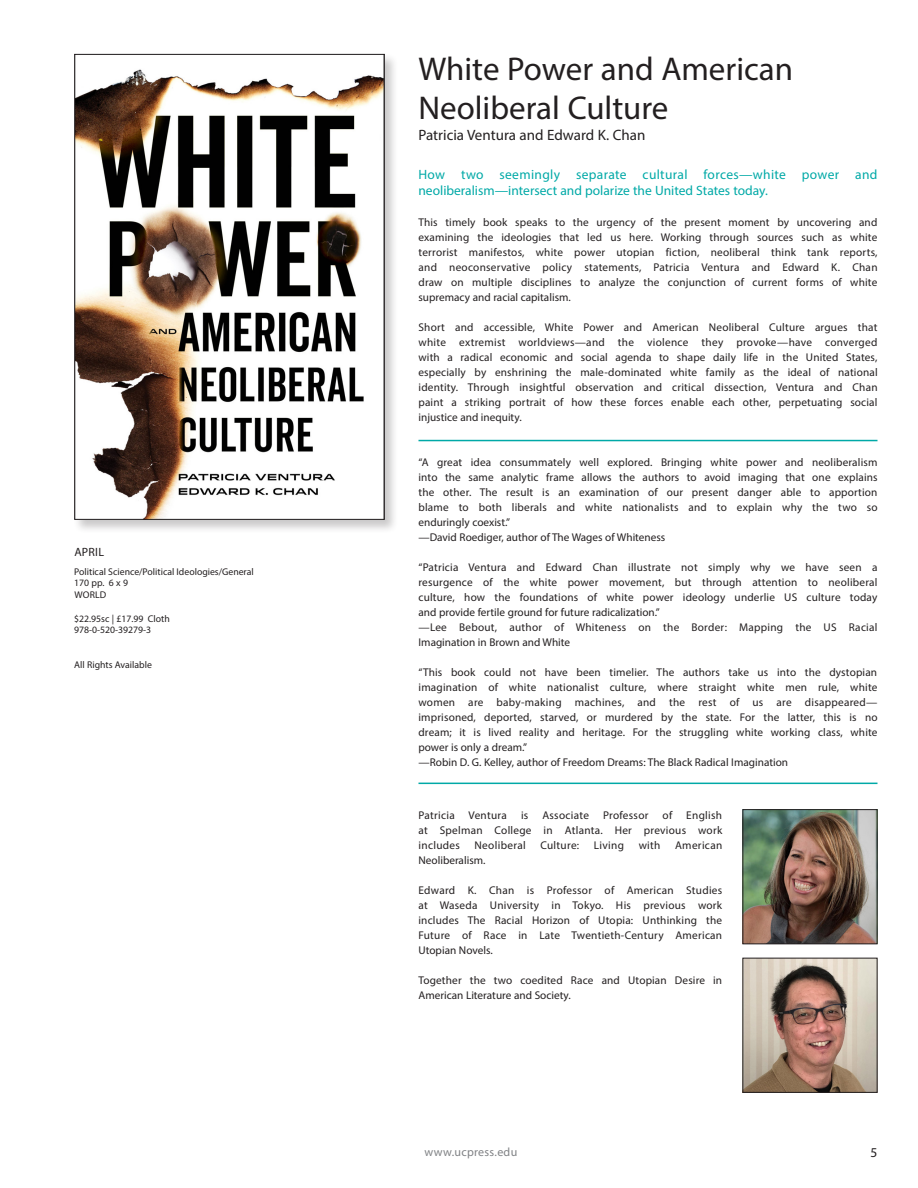
<style>
.page{position:relative;width:918px;height:1188px;background:#fff}
.page>*{position:absolute;margin:0;border:0;box-sizing:border-box;transform-origin:0 0}
.author_bio{font:33px/39px "Myriad Pro";color:#231f20}
.author_bio-2{font:15px "Myriad Pro";color:#231f20}
.author_bio-3{font:13.5px/16.2px "Myriad Pro";color:#00a9a7}
.t1{font:13.5px "Myriad Pro";color:#231f20}
.t2{font:12px "Myriad Pro";letter-spacing:.025em;color:#808285}
.author_bio-4{font:12px "Myriad Pro";letter-spacing:.02em;color:#231f20}
.author_bio-5{font:11.25px/15px "Myriad Pro";letter-spacing:.01em;color:#231f20;text-align:justify}
.author_bio-6{font:11.25px "Myriad Pro";letter-spacing:.03em;color:#231f20}
.author_bio-7{font:9.75px "Myriad Pro";color:#231f20}
</style>
<div class="page">
<div style="left:73px;top:53px;width:326px;height:481px;background:#231f20;opacity:.24"></div>
<img style="left:76px;top:56px;width:307px;height:462px">
<div style="left:74px;top:54px;width:311px;height:466px;border:1px solid #231f20"></div>
<img style="left:744px;top:811px;width:132px;height:131px">
<div style="left:742px;top:809px;width:136px;height:135px;border:1px solid #231f20"></div>
<img style="left:744px;top:960px;width:132px;height:131px">
<div style="left:742px;top:958px;width:136px;height:135px;border:1px solid #231f20"></div>
<hr style="left:418px;top:440px;width:460px;height:1px;background:#00a9a7">
<hr style="left:418px;top:783px;width:460px;height:1px;background:#00a9a7">
<p class="author_bio-4" style="left:74px;top:545px;width:31px">APRIL</p>
<p class="author_bio-7" style="left:74px;top:566px;width:181px">Political Science/Political Ideologies/General</p>
<p class="author_bio-7" style="left:74px;top:577px;width:55px">170 pp. 6 x 9</p>
<p class="author_bio-7" style="left:74px;top:589px;width:34px">WORLD</p>
<p class="author_bio-7" style="left:74px;top:612px;width:97px">$22.95sc | £17.99 Cloth</p>
<p class="author_bio-7" style="left:74px;top:624px;width:78px">978-0-520-39279-3</p>
<p class="author_bio-7" style="left:74px;top:659px;width:79px">All Rights Available</p>
<p class="author_bio" style="left:418px;top:49px;width:376px">White Power and American<br>Neoliberal Culture</p>
<p class="author_bio-2" style="left:418px;top:126px;width:228px">Patricia Ventura and Edward K. Chan</p>
<p class="author_bio-3" style="left:418px;top:166px;width:461px">How two seemingly separate cultural forces—white power and neoliberalism—intersect and polarize the United States today.</p>
<p class="author_bio-5" style="left:418px;top:215px;width:461px">This timely book speaks to the urgency of the present moment by uncovering and examining the ideologies that led us here. Working through sources such as white terrorist manifestos, white power utopian fiction, neoliberal think tank reports, and neoconservative policy statements, Patricia Ventura and Edward K. Chan draw on multiple disciplines to analyze the conjunction of current forms of white supremacy and racial capitalism.</p>
<p class="author_bio-5" style="left:418px;top:320px;width:461px">Short and accessible, White Power and American Neoliberal Culture argues that white extremist worldviews—and the violence they provoke—have converged with a radical economic and social agenda to shape daily life in the United States, especially by enshrining the male-dominated white family as the ideal of national identity. Through insightful observation and critical dissection, Ventura and Chan paint a striking portrait of how these forces enable each other, perpetuating social injustice and inequity.</p>
<p class="author_bio-5" style="left:418px;top:455px;width:461px">“A great idea consummately well explored. Bringing white power and neoliberalism into the same analytic frame allows the authors to avoid imaging that one explains the other. The result is an examination of our present danger able to apportion blame to both liberals and white nationalists and to explain why the two so enduringly coexist.”</p>
<p class="author_bio-5" style="left:418px;top:530px;width:248px">—David Roediger, author of The Wages of Whiteness</p>
<p class="author_bio-5" style="left:418px;top:560px;width:461px">“Patricia Ventura and Edward Chan illustrate not simply why we have seen a resurgence of the white power movement, but through attention to neoliberal culture, how the foundations of white power ideology underlie US culture today and provide fertile ground for future radicalization.”</p>
<p class="author_bio-5" style="left:418px;top:620px;width:461px">—Lee Bebout, author of Whiteness on the Border: Mapping the US Racial<br>Imagination in Brown and White</p>
<p class="author_bio-5" style="left:418px;top:665px;width:461px">“This book could not have been timelier. The authors take us into the dystopian imagination of white nationalist culture, where straight white men rule, white women are baby-making machines, and the rest of us are disappeared— imprisoned, deported, starved, or murdered by the state. For the latter, this is no dream; it is lived reality and heritage. For the struggling white working class, white power is only a dream.”</p>
<p class="author_bio-5" style="left:418px;top:755px;width:371px">—Robin D. G. Kelley, author of Freedom Dreams: The Black Radical Imagination</p>
<p class="author_bio-5" style="left:418px;top:807px;width:305px">Patricia Ventura is Associate Professor of English at Spelman College in Atlanta. Her previous work includes</p>
<p class="author_bio-6" style="left:475px;top:838px;width:53px">Neoliberal</p>
<p class="author_bio-6" style="left:540px;top:838px;width:40px">Culture:</p>
<p class="author_bio-5" style="left:594px;top:837px;width:32px">Living</p>
<p class="author_bio-5" style="left:639px;top:837px;width:23px">with</p>
<p class="author_bio-6" style="left:675px;top:838px;width:49px">American</p>
<p class="author_bio-5" style="left:418px;top:852px;width:69px">Neoliberalism.</p>
<p class="author_bio-5" style="left:418px;top:882px;width:305px">Edward K. Chan is Professor of American Studies at Waseda University in Tokyo. His previous work includes The Racial Horizon of Utopia: Unthinking the Future of Race in Late Twentieth-Century American Utopian Novels.</p>
<p class="author_bio-5" style="left:418px;top:972px;width:305px">Together the two coedited Race and Utopian Desire in<br>American Literature and Society.</p>
<p class="t2" style="left:424px;top:1145px;width:94px">www.ucpress.edu</p>
<p class="t1" style="left:871px;top:1144px;width:8px">5</p>
</div>
